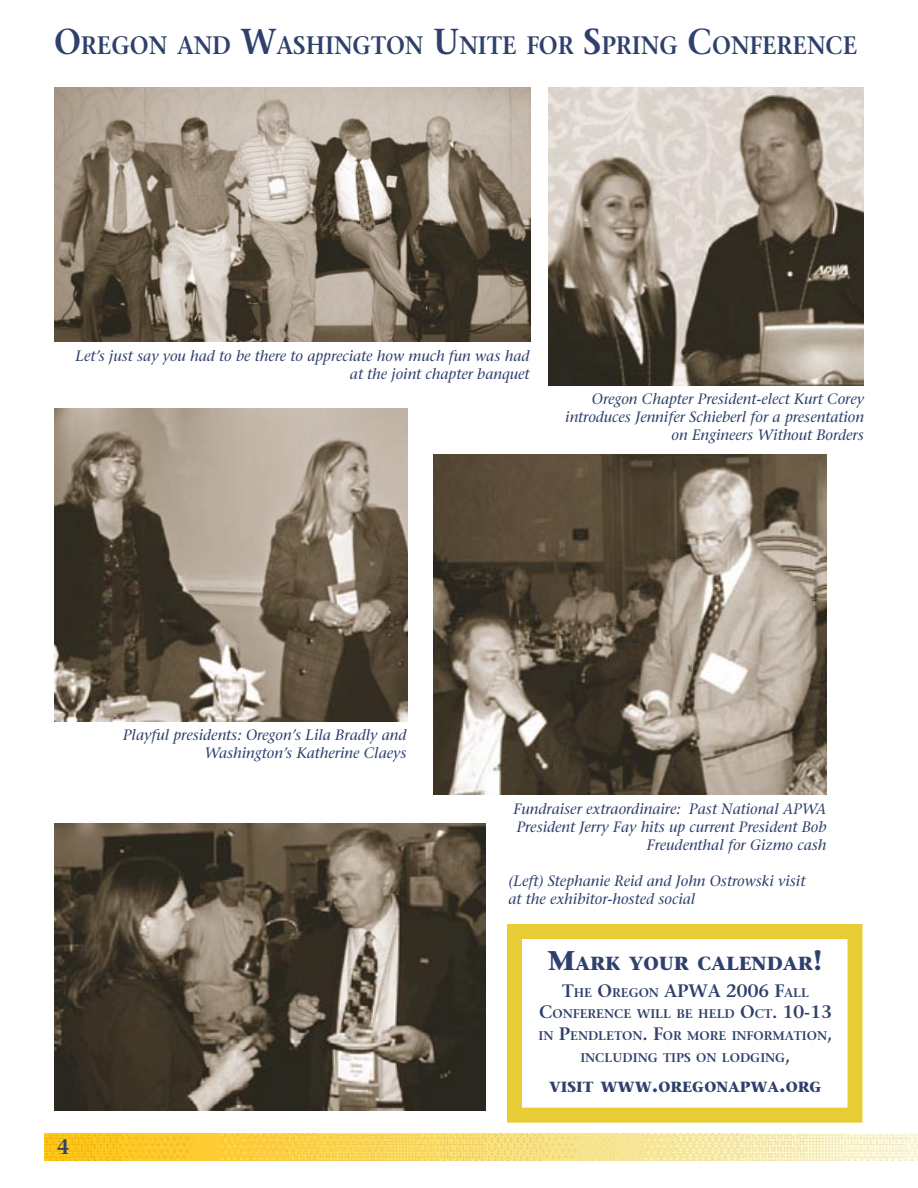
<style>
.page{position:relative;width:918px;height:1188px;background:#fff}
.page>*{position:absolute;margin:0;border:0;box-sizing:border-box;transform-origin:0 0}
.Subhead_1{font:600 25.2px "Stone Serif";color:#2f406c;scale:.92 1}
.t1{font:600 21px "Stone Serif";color:#2f406c}
.Subhead_2{font:700 18.9px "Stone Serif";color:#2f406c}
.Subhead_2-2{font:600 18px "Stone Serif";color:#2f406c}
.t2{font:italic 15px/18px "Stone Serif";color:#2f406c;text-align:right}
.Subhead_2-3{font:700 14.7px "Stone Serif";color:#2f406c}
.Subhead_2-4{font:600 12.6px/21.6px "Stone Serif";color:#2f406c;text-align:center}
.s1{font-size:36px}
.s2{font-size:27px}
.s3{font-size:12.6px}
.s4{font-size:18px}
.s5{font-size:21px}
</style>
<div class="page">
<img style="left:44px;top:1133px;width:873px;height:27px">
<svg style="left:917px;top:1133px;width:1px;height:27px"></svg>
<div style="left:507px;top:924px;width:355px;height:199px;border:15px solid #e8cc36"></div>
<img style="left:549px;top:87px;width:315px;height:298px">
<img style="left:54px;top:408px;width:354px;height:313px">
<img style="left:434px;top:454px;width:392px;height:341px">
<img style="left:54px;top:824px;width:432px;height:287px">
<img style="left:54px;top:87px;width:477px;height:255px">
<p class="Subhead_1" style="left:54px;top:30px;width:875px"><span class="s1">O</span>REGON AND <span class="s1">W</span>ASHINGTON <span class="s1">U</span>NITE FOR <span class="s1">S</span>PRING <span class="s1">C</span>ONFERENCE</p>
<p class="t2" style="left:76px;top:347px;width:455px">Let’s just say you had to be there to appreciate how much fun was had at the joint chapter banquet</p>
<p class="t2" style="left:565px;top:390px;width:300px">Oregon Chapter President-elect Kurt Corey introduces Jennifer Schieberl for a presentation on Engineers Without Borders</p>
<p class="t2" style="left:123px;top:726px;width:285px">Playful presidents: Oregon’s Lila Bradly and<br>Washington’s Katherine Claeys</p>
<p class="t2" style="left:513px;top:800px;width:315px">Fundraiser extraordinaire: Past National APWA<br>President Jerry Fay hits up current President Bob<br>Freudenthal for Gizmo cash</p>
<p class="t2" style="left:508px;top:872px;width:298px;text-align:left">(Left) Stephanie Reid and John Ostrowski visit at the exhibitor-hosted social</p>
<h2 class="t1" style="left:57px;top:1134px;width:14px">4</h2>
<p class="Subhead_2" style="left:548px;top:951px;width:276px"><span class="s2">M</span>ARK YOUR CALENDAR<span class="s2">!</span></p>
<p class="Subhead_2-2" style="left:562px;top:980px;width:248px">T<span class="s3">HE</span> O<span class="s3">REGON</span> APWA 2006 F<span class="s3">ALL</span></p>
<p class="Subhead_2-4" style="left:538px;top:1003px;width:296px"><span class="s4">C</span>ONFERENCE WILL BE HELD <span class="s4">O</span>CT<span class="s4">. 10-13<br></span>IN <span class="s4">P</span>ENDLETON<span class="s4">. F</span>OR MORE INFORMATION<span class="s4">,<br></span>INCLUDING TIPS ON LODGING<span class="s4">,</span></p>
<p class="Subhead_2-3" style="left:549px;top:1078px;width:274px">VISIT WWW<span class="s5">.</span>OREGONAPWA<span class="s5">.</span>ORG</p>
</div>
